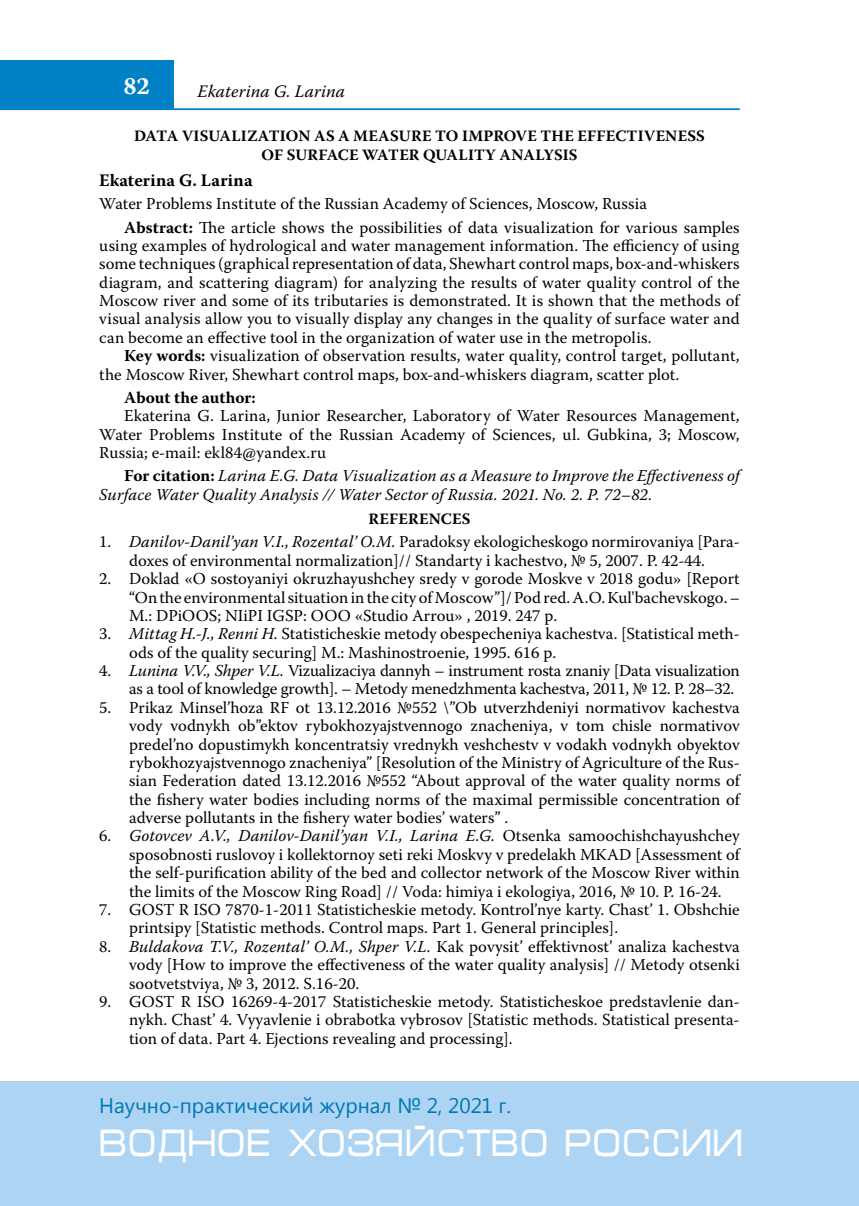
<style>
.page{position:relative;width:859px;height:1206px;background:#fff}
.page>*{position:absolute;margin:0;border:0;box-sizing:border-box;transform-origin:0 0}
.t1{font:38.5px "Micra C";color:#fff;scale:.83 1}
.t2{font:700 24.5px "Warnock Pro";color:#fff}
.t3{font:21px "Segoe UI";color:#0077b6}
.t4{font:700 17.5px "Warnock Pro";letter-spacing:.01em;color:#000}
.t5{font:italic 17.5px "Warnock Pro";letter-spacing:.005em;color:#000}
.t6{font:16.62px/18.4px "Warnock Pro";color:#000;text-align:justify}
.t7{font:italic 16.62px/18.4px "Warnock Pro";letter-spacing:.005em;color:#000}
.t8{font:700 16.62px "Warnock Pro";color:#000}
.t9{font:700 15.75px/19.2px "Warnock Pro";letter-spacing:.01em;color:#000;text-align:center}
.s1{font-weight:700}
.s2{font-weight:700;font-style:normal}
.s3{font-style:italic}
</style>
<div class="page">
<hr style="left:0;top:108px;width:739px;height:2px;background:#0080c5">
<div style="left:0;top:60px;width:174px;height:50px;background:#0080c5"></div>
<div style="left:0;top:1081px;width:858px;height:124px;background:#add4f3"></div>
<h2 class="t2" style="left:123px;top:71px;width:28px">82</h2>
<p class="t5" style="left:197px;top:81px;width:149px">Ekaterina G. Larina</p>
<p class="t9" style="left:134px;top:125px;width:572px">DATA VISUALIZATION AS A MEASURE TO IMPROVE THE EFFECTIVENESS<br>OF SURFACE WATER QUALITY ANALYSIS</p>
<p class="t4" style="left:99px;top:169px;width:155px">Ekaterina G. Larina</p>
<p class="t6" style="left:124px;top:192px;width:616px;line-height:23.3px;text-indent:-25px">Water Problems Institute of the Russian Academy of Sciences, Moscow, Russia<br><span class="s1">Abstract:</span> The article shows the possibilities of data visualization for various samples</p>
<p class="t6" style="left:99px;top:236px;width:641px">using examples of hydrological and water management information. The efficiency of using some techniques (graphical representation of data, Shewhart control maps, box-and-whiskers diagram, and scattering diagram) for analyzing the results of water quality control of the Moscow river and some of its tributaries is demonstrated. It is shown that the methods of visual analysis allow you to visually display any changes in the quality of surface water and can become an effective tool in the organization of water use in the metropolis.</p>
<p class="t6" style="left:99px;top:346px;width:641px;text-indent:25px"><span class="s1">Key words:</span> visualization of observation results, water quality, control target, pollutant, the Moscow River, Shewhart control maps, box-and-whiskers diagram, scatter plot.</p>
<p class="t8" style="left:124px;top:387px;width:133px">About the author:</p>
<p class="t6" style="left:99px;top:406px;width:641px;text-indent:25px">Ekaterina G. Larina, Junior Researcher, Laboratory of Water Resources Management, Water Problems Institute of the Russian Academy of Sciences, ul. Gubkina, 3; Moscow, Russia; e-mail: ekl84@yandex.ru</p>
<p class="t7" style="left:99px;top:466px;width:641px;text-indent:25px"><span class="s2">For citation:</span> Larina E.G. Data Visualization as a Measure to Improve the Effectiveness of<br>Surface Water Quality Analysis // Water Sector of Russia. 2021. No. 2. P. 72–82.</p>
<p class="t9" style="left:368px;top:509px;width:103px">REFERENCES</p>
<p class="t6" style="left:99px;top:532px;width:641px;text-align:center">1. <span class="s3">Danilov-Danil’yan V.I., Rozental’ O.M.</span> Paradoksy ekologicheskogo normirovaniya [Para&shy;doxes of environmental normalization]// Standarty i kachestvo, № 5, 2007. Р. 42-44.</p>
<p class="t6" style="left:129px;top:569px;width:612px;text-indent:-30px">2. Doklad «O sostoyaniyi okruzhayushchey sredy v gorode Moskve v 2018 godu» [Report “On the environmental situation in the city of Moscow”]/ Pod red. A.O. Kul'bachevskogo. – M.: DPiOOS; NIiPI IGSP: OOO «Studio Arrou» , 2019. 247 р.</p>
<p class="t6" style="left:129px;top:624px;width:612px;text-indent:-30px">3. <span class="s3">Mittag H.-J., Renni H.</span> Statisticheskie metody obespecheniya kachestva. [Statistical meth&shy;ods of the quality securing] M.: Mashinostroenie, 1995. 616 р.</p>
<p class="t6" style="left:129px;top:661px;width:612px;text-indent:-30px">4. <span class="s3">Lunina V.V., Shper V.L.</span> Vizualizaciya dannyh – instrument rosta znaniy [Data visualization as a tool of knowledge growth]. – Metody menedzhmenta kachestva, 2011, № 12. Р. 28–32.</p>
<p class="t6" style="left:129px;top:698px;width:612px;text-indent:-30px">5. Prikaz Minsel’hoza RF ot 13.12.2016 №552 \”Ob utverzhdeniyi normativov kachestva vody vodnykh ob”ektov rybokhozyajstvennogo znacheniya, v tom chisle normativov predel’no dopustimykh koncentratsiy vrednykh veshchestv v vodakh vodnykh obyektov rybokhozyajstvennogo znacheniya” [Resolution of the Ministry of Agriculture of the Rus&shy;sian Federation dated 13.12.2016 №552 “About approval of the water quality norms of the fishery water bodies including norms of the maximal permissible concentration of adverse pollutants in the fishery water bodies’ waters” .</p>
<p class="t6" style="left:129px;top:826px;width:612px;text-indent:-30px">6. <span class="s3">Gotovcev A.V., Danilov-Danil’yan V.I., Larina E.G.</span> Otsenka samoochishchayushchey sposobnosti ruslovoy i kollektornoy seti reki Moskvy v predelakh MKAD [Assessment of the self-purification ability of the bed and collector network of the Moscow River within the limits of the Moscow Ring Road] // Voda: himiya i ekologiya, 2016, № 10. P. 16-24.</p>
<p class="t6" style="left:129px;top:900px;width:612px;text-indent:-30px">7. GOST R ISO 7870-1-2011 Statisticheskie metody. Kontrol’nye karty. Chast’ 1. Obshchie printsipy [Statistic methods. Control maps. Part 1. General principles].</p>
<p class="t6" style="left:129px;top:936px;width:612px;text-indent:-30px">8. <span class="s3">Buldakova T.V., Rozental’ O.M., Shper V.L.</span> Kak povysit’ effektivnost’ analiza kachestva vody [How to improve the effectiveness of the water quality analysis] // Metody otsenki sootvetstviya, № 3, 2012. S.16-20.</p>
<p class="t6" style="left:129px;top:991px;width:612px;text-indent:-30px">9. GOST R ISO 16269-4-2017 Statisticheskie metody. Statisticheskoe predstavlenie dan&shy;nykh. Chast’ 4. Vyyavlenie i obrabotka vybrosov [Statistic methods. Statistical presenta&shy;tion of data. Part 4. Ejections revealing and processing].</p>
<p class="t3" style="left:99px;top:1090px;width:413px">Научно-практический журнал № 2, 2021 г.</p>
<h1 class="t1" style="left:99px;top:1126px;width:777px">ВОДНОЕ ХОЗЯЙСТВО РОССИИ</h1>
</div>
